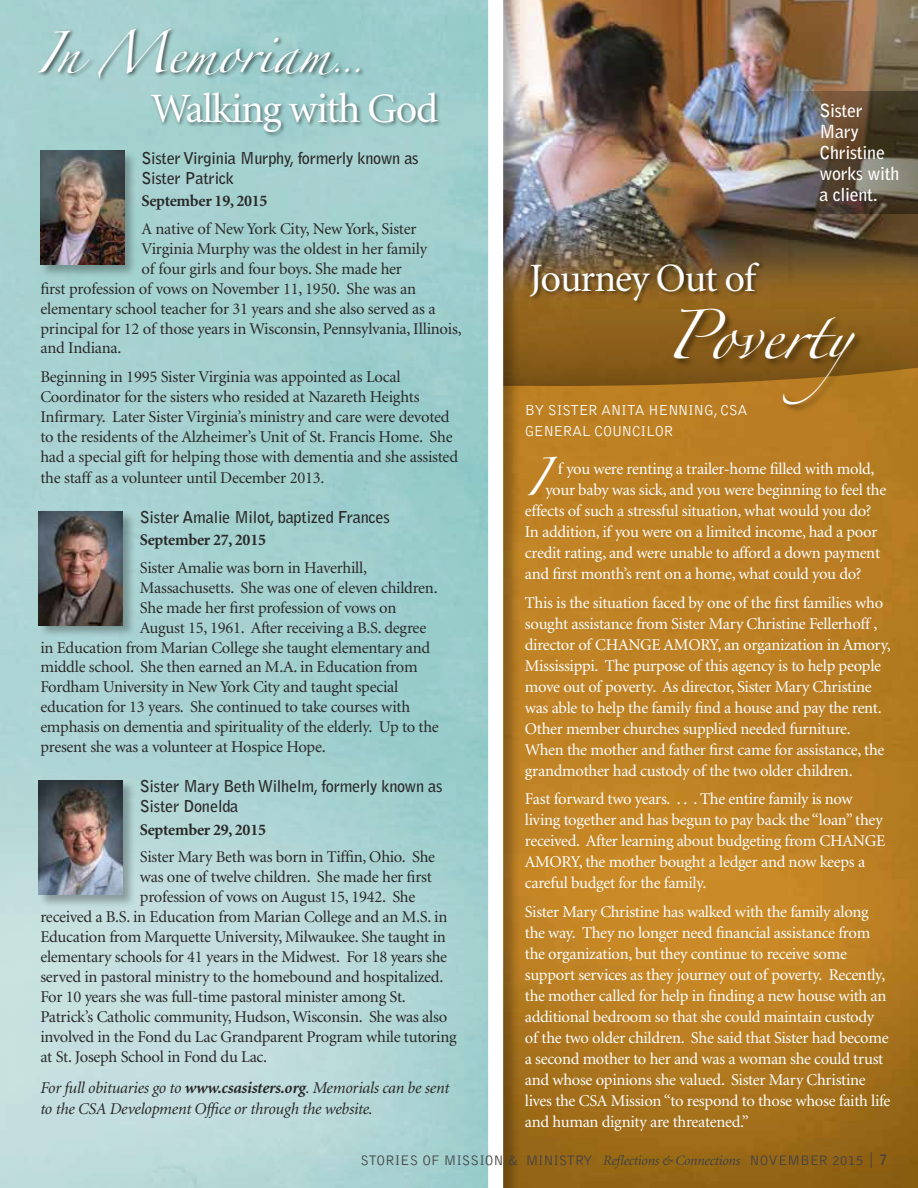
<style>
.page{position:relative;width:918px;height:1188px;background:#fff}
.page>*{position:absolute;margin:0;border:0;box-sizing:border-box;transform-origin:0 0}
.t1{font:43.95px "Zapfino";color:#fff}
.t2{font:41.85px "Minion";letter-spacing:-.03em;color:#fff}
.t3{font:40.2px "Minion";letter-spacing:-.03em;color:#fff}
.t4{font:37.2px "Zapfino";letter-spacing:-.02em;color:#fff}
.t5{font:34.5px "Zapfino";color:#fff}
.t6{font:700 18px/21px "Bell Gothic";letter-spacing:-.015em;color:#fff}
.t7{font:16.5px/20.1px "Minion";letter-spacing:-.015em;color:#292829}
.t8{font:16.5px/21px "Minion";letter-spacing:-.02em;color:#fff}
.t9{font:italic 16.5px/21px "Minion";letter-spacing:-.015em;color:#292829}
.t10{font:700 16.35px/20.1px "Bell Gothic";letter-spacing:-.015em;color:#292829}
.t11{font:700 16.35px "Minion";letter-spacing:-.015em;color:#292829}
.t12{font:300 15px/21px "Bell Gothic";letter-spacing:-.025em;color:#fff}
.t13{font:300 14.25px "Bell Gothic";color:#414042}
.s1{font-size:23.25px}
.s2{font-weight:700}
.s3{font-family:"Minion";font-weight:400;font-style:italic}
.s4{font-family:"Helvetica";font-size:15.6px}
</style>
<div class="page">
<img style="left:0;top:0;width:918px;height:1188px">
<img style="left:764px;top:92px;width:154px;height:121px">
<svg style="left:521px;top:232px;width:397px;height:156px;background:#7b5925"></svg>
<div style="left:672px;top:307px;width:192px;height:107px;background:#000;opacity:.5"></div>
<div style="left:529px;top:261px;width:236px;height:45px;background:#000;opacity:.45"></div>
<div style="left:37px;top:26px;width:328px;height:58px;background:#000;opacity:.65"></div>
<div style="left:150px;top:91px;width:293px;height:46px;background:#000;opacity:.45"></div>
<div style="left:39px;top:150px;width:99px;height:128px;background:#000;opacity:.3"></div>
<img style="left:40px;top:151px;width:84px;height:114px">
<div style="left:38px;top:510px;width:98px;height:129px;background:#000;opacity:.3"></div>
<img style="left:39px;top:511px;width:84px;height:114px">
<div style="left:38px;top:780px;width:98px;height:128px;background:#000;opacity:.3"></div>
<img style="left:39px;top:781px;width:84px;height:114px">
<div style="left:487px;top:0;width:34px;height:1188px;background:#000;opacity:.3"></div>
<div style="left:488px;top:0;width:15px;height:1188px;background:#fff"></div>
<h3 class="t4" style="left:35px;top:37px;width:330px">In Memoriam<span class="s1">…</span></h3>
<h2 class="t2" style="left:151px;top:88px;width:289px">Walking with God</h2>
<p class="t10" style="left:141px;top:148px;width:279px">Sister Virginia Murphy, formerly known as<br>Sister Patrick</p>
<p class="t11" style="left:141px;top:193px;width:128px">September 19, 2015</p>
<p class="t7" style="left:141px;top:219px;width:277px">A native of New York City, New York, Sister</p>
<p class="t7" style="left:141px;top:239px;width:287px">Virginia Murphy was the oldest in her family</p>
<p class="t7" style="left:141px;top:259px;width:262px">of four girls and four boys. She made her</p>
<p class="t7" style="left:40px;top:279px;width:377px">first profession of vows on November 11, 1950. She was an</p>
<p class="t7" style="left:40px;top:299px;width:397px">elementary school teacher for 31 years and she also served as a</p>
<p class="t7" style="left:40px;top:319px;width:423px">principal for 12 of those years in Wisconsin, Pennsylvania, Illinois,</p>
<p class="t7" style="left:40px;top:339px;width:83px">and Indiana.</p>
<p class="t7" style="left:40px;top:368px;width:419px">Beginning in 1995 Sister Virginia was appointed as Local Coordinator for the sisters who resided at Nazareth Heights Infirmary. Later Sister Virginia’s ministry and care were devoted to the residents of the Alzheimer’s Unit of St. Francis Home. She had a special gift for helping those with dementia and she assisted the staff as a volunteer until December 2013.</p>
<p class="t10" style="left:140px;top:507px;width:251px">Sister Amalie Milot, baptized Frances</p>
<p class="t11" style="left:140px;top:532px;width:128px">September 27, 2015</p>
<p class="t7" style="left:140px;top:558px;width:229px">Sister Amalie was born in Haverhill,</p>
<p class="t7" style="left:140px;top:578px;width:299px">Massachusetts. She was one of eleven children.</p>
<p class="t7" style="left:140px;top:598px;width:258px">She made her first profession of vows on</p>
<p class="t7" style="left:140px;top:618px;width:288px">August 15, 1961. After receiving a B.S. degree</p>
<p class="t7" style="left:40px;top:638px;width:391px">in Education from Marian College she taught elementary and</p>
<p class="t7" style="left:40px;top:658px;width:379px">middle school. She then earned an M.A. in Education from</p>
<p class="t7" style="left:40px;top:678px;width:359px">Fordham University in New York City and taught special</p>
<p class="t7" style="left:40px;top:698px;width:371px">education for 13 years. She continued to take courses with</p>
<p class="t7" style="left:40px;top:718px;width:400px">emphasis on dementia and spirituality of the elderly. Up to the</p>
<p class="t7" style="left:40px;top:738px;width:287px">present she was a volunteer at Hospice Hope.</p>
<p class="t10" style="left:140px;top:776px;width:304px">Sister Mary Beth Wilhelm, formerly known as<br>Sister Donelda</p>
<p class="t11" style="left:140px;top:821px;width:128px">September 29, 2015</p>
<p class="t7" style="left:140px;top:848px;width:297px">Sister Mary Beth was born in Tiffin, Ohio. She</p>
<p class="t7" style="left:140px;top:868px;width:293px">was one of twelve children. She made her first</p>
<p class="t7" style="left:140px;top:888px;width:277px">profession of vows on August 15, 1942. She</p>
<p class="t7" style="left:40px;top:908px;width:409px">received a B.S. in Education from Marian College and an M.S. in</p>
<p class="t7" style="left:40px;top:927px;width:407px">Education from Marquette University, Milwaukee. She taught in</p>
<p class="t7" style="left:40px;top:947px;width:408px">elementary schools for 41 years in the Midwest. For 18 years she</p>
<p class="t7" style="left:40px;top:967px;width:404px">served in pastoral ministry to the homebound and hospitalized.</p>
<p class="t7" style="left:40px;top:987px;width:367px">For 10 years she was full-time pastoral minister among St.</p>
<p class="t7" style="left:40px;top:1007px;width:408px">Patrick’s Catholic community, Hudson, Wisconsin. She was also</p>
<p class="t7" style="left:40px;top:1027px;width:418px">involved in the Fond du Lac Grandparent Program while tutoring</p>
<p class="t7" style="left:40px;top:1047px;width:228px">at St. Joseph School in Fond du Lac.</p>
<p class="t9" style="left:40px;top:1078px;width:411px">For full obituaries go to <span class="s2">www.csasisters.org</span>. Memorials can be sent to the CSA Development Office or through the website.</p>
<p class="t13" style="left:361px;top:1153px;width:528px">STORIES OF MISSION &amp; MINISTRY <span class="s3">Reflections &amp; Connections</span> NOVEMBER 2015 <span class="s4">|</span> <span class="s2">7</span></p>
<p class="t6" style="left:819px;top:100px;width:82px">Sister<br>Mary<br>Christine works with a client.</p>
<h3 class="t3" style="left:529px;top:258px;width:228px">Journey Out of</h3>
<h1 class="t1" style="left:665px;top:317px;width:234px">Poverty</h1>
<p class="t12" style="left:525px;top:399px;width:224px">BY SISTER ANITA HENNING, CSA<br>GENERAL COUNCILOR</p>
<h3 class="t5" style="left:525px;top:463px;width:23px">I</h3>
<p class="t8" style="left:558px;top:459px;width:318px">f you were renting a trailer-home filled with mold,</p>
<p class="t8" style="left:545px;top:480px;width:342px">your baby was sick, and you were beginning to feel the</p>
<p class="t8" style="left:525px;top:501px;width:348px">effects of such a stressful situation, what would you do?</p>
<p class="t8" style="left:525px;top:522px;width:354px">In addition, if you were on a limited income, had a poor</p>
<p class="t8" style="left:525px;top:543px;width:357px">credit rating, and were unable to afford a down payment</p>
<p class="t8" style="left:525px;top:564px;width:338px">and first month’s rent on a home, what could you do?</p>
<p class="t8" style="left:525px;top:592px;width:367px">This is the situation faced by one of the first families who sought assistance from Sister Mary Christine Fellerhoff , director of CHANGE AMORY, an organization in Amory, Mississippi. The purpose of this agency is to help people move out of poverty. As director, Sister Mary Christine was able to help the family find a house and pay the rent.<br>Other member churches supplied needed furniture.<br>When the mother and father first came for assistance, the grandmother had custody of the two older children.</p>
<p class="t8" style="left:525px;top:789px;width:362px">Fast forward two years. . . . The entire family is now living together and has begun to pay back the “loan” they received. After learning about budgeting from CHANGE AMORY, the mother bought a ledger and now keeps a careful budget for the family.</p>
<p class="t8" style="left:525px;top:902px;width:367px">Sister Mary Christine has walked with the family along the way. They no longer need financial assistance from the organization, but they continue to receive some support services as they journey out of poverty. Recently, the mother called for help in finding a new house with an additional bedroom so that she could maintain custody of the two older children. She said that Sister had become a second mother to her and was a woman she could trust and whose opinions she valued. Sister Mary Christine lives the CSA Mission “to respond to those whose faith life and human dignity are threatened.”</p>
</div>
